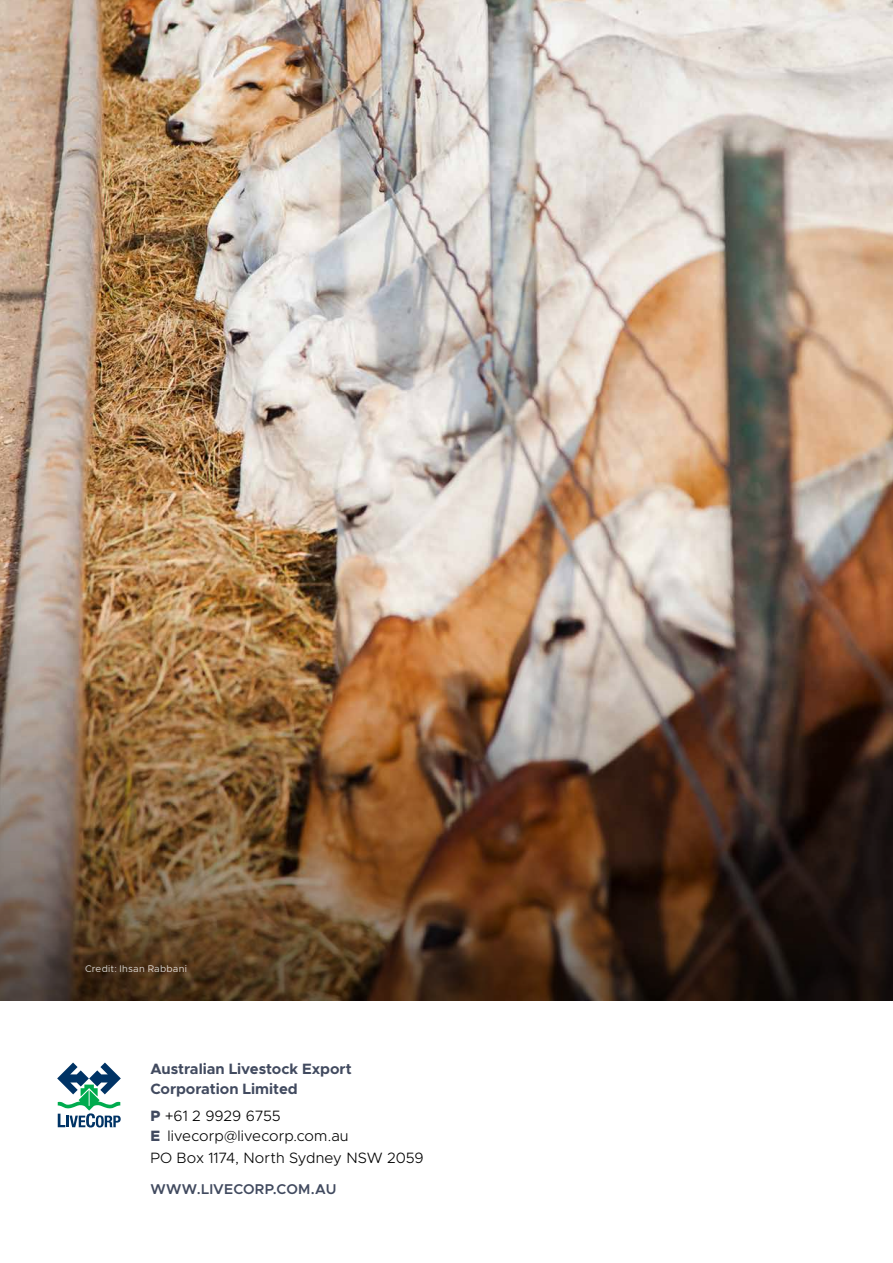
<style>
.page{position:relative;width:893px;height:1263px;background:#fff}
.page>*{position:absolute;margin:0;border:0;box-sizing:border-box;transform-origin:0 0}
.t1{font:300 15px/20.2px "Metropolis";color:#000}
.t2{font:700 15px/19.5px "Metropolis";letter-spacing:-.005em;color:#414a5f}
.t3{font:600 14.25px "Metropolis";letter-spacing:.01em;color:#414a5f}
.t4{font:9.75px "Metropolis";letter-spacing:.025em;color:#fff}
.s1{font-weight:800;color:#414a5f}
</style>
<div class="page">
<img style="left:0;top:0;width:893px;height:600px">
<svg style="left:57px;top:1062px;width:64px;height:65px"></svg>
<img style="left:0;top:600px;width:893px;height:400px">
<p class="t4" style="left:85px;top:962px;width:103px">Credit: Ihsan Rabbani</p>
<p class="t2" style="left:150px;top:1059px;width:203px">Australian Livestock Export<br>Corporation Limited</p>
<p class="t1" style="left:150px;top:1105px;width:200px"><span class="s1">P</span> +61 2 9929 6755<br><span class="s1">E</span> livecorp@livecorp.com.au</p>
<p class="t1" style="left:150px;top:1148px;width:275px">PO Box 1174, North Sydney NSW 2059</p>
<p class="t3" style="left:150px;top:1180px;width:188px">WWW.LIVECORP.COM.AU</p>
</div>
